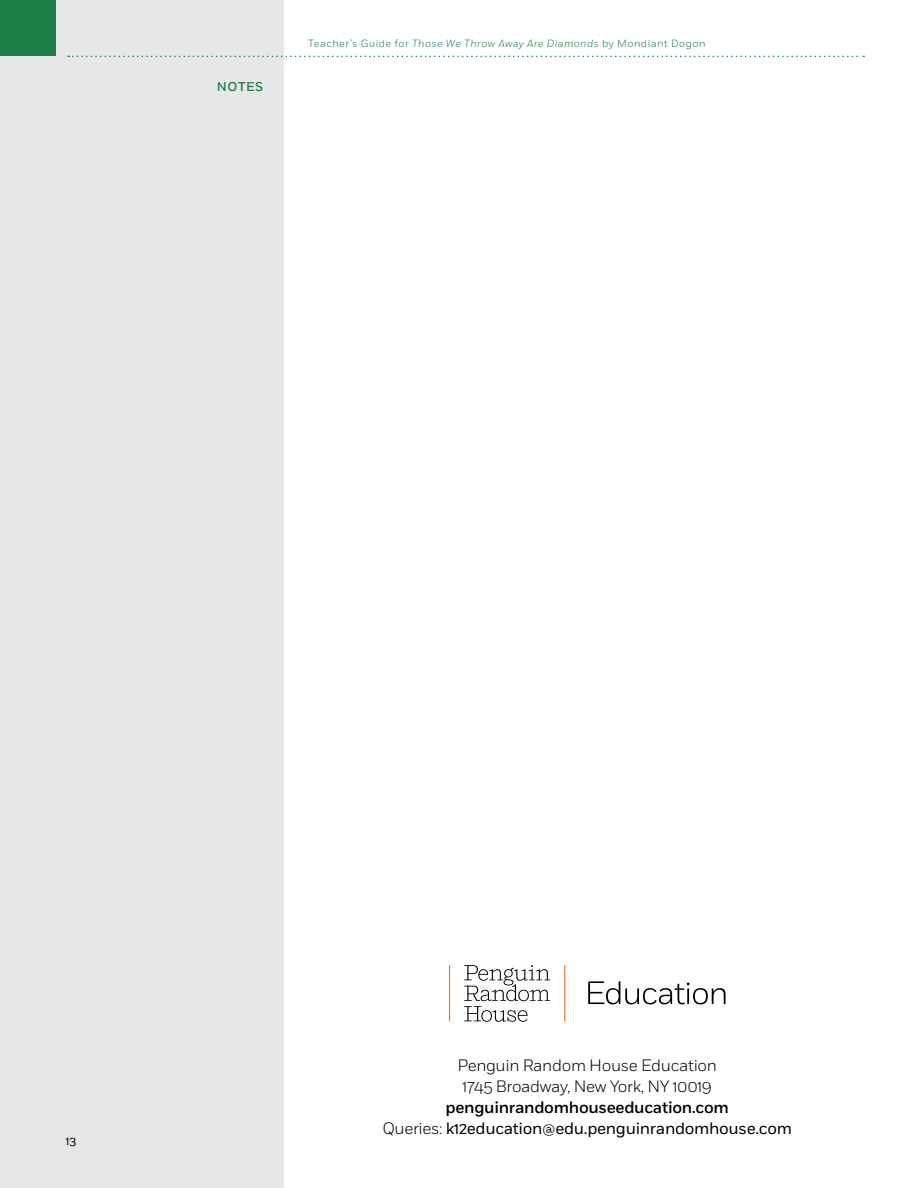
<style>
.page{position:relative;width:918px;height:1188px;background:#fff}
.page>*{position:absolute;margin:0;border:0;box-sizing:border-box;transform-origin:0 0}
.t1{font:16.5px/21px "Fort";letter-spacing:-.02em;color:#000;text-align:center}
.t2{font:300 16.5px/21px "Fort";letter-spacing:-.02em;color:#000;text-align:center}
.t3{font:500 12.75px "Fort";color:#1d7f46}
.t4{font:12px "Fort";color:#000}
.t5{font:300 10.5px "Fort";letter-spacing:.04em;color:#1d7f46}
.s1{font-style:italic}
.s2{font-weight:500}
.s3{font-weight:300}
</style>
<div class="page">
<div style="left:0;top:0;width:284px;height:1188px;background:#e6e7e8"></div>
<div style="left:0;top:0;width:55px;height:55px;background:#1d7f46"></div>
<svg style="left:68px;top:56px;width:796px;height:1px"></svg>
<svg style="left:464px;top:965px;width:86px;height:57px"></svg>
<svg style="left:449px;top:965px;width:1px;height:56px"></svg>
<svg style="left:564px;top:965px;width:1px;height:56px"></svg>
<svg style="left:588px;top:981px;width:138px;height:23px"></svg>
<p class="t3" style="left:217px;top:79px;width:38px">NOTES</p>
<p class="t5" style="left:308px;top:37px;width:399px">Teacher’s Guide for <span class="s1">Those We Throw Away Are Diamonds</span> by Mondiant Dogon</p>
<p class="t4" style="left:66px;top:1134px;width:12px">13</p>
<p class="t2" style="left:457px;top:1055px;width:261px">Penguin Random House Education<br>1745 Broadway, New York, NY 10019</p>
<p class="t1" style="left:382px;top:1097px;width:411px"><span class="s2">penguinrandomhouseeducation.com<br></span><span class="s3">Queries:</span> k12education@edu.penguinrandomhouse.com</p>
</div>
